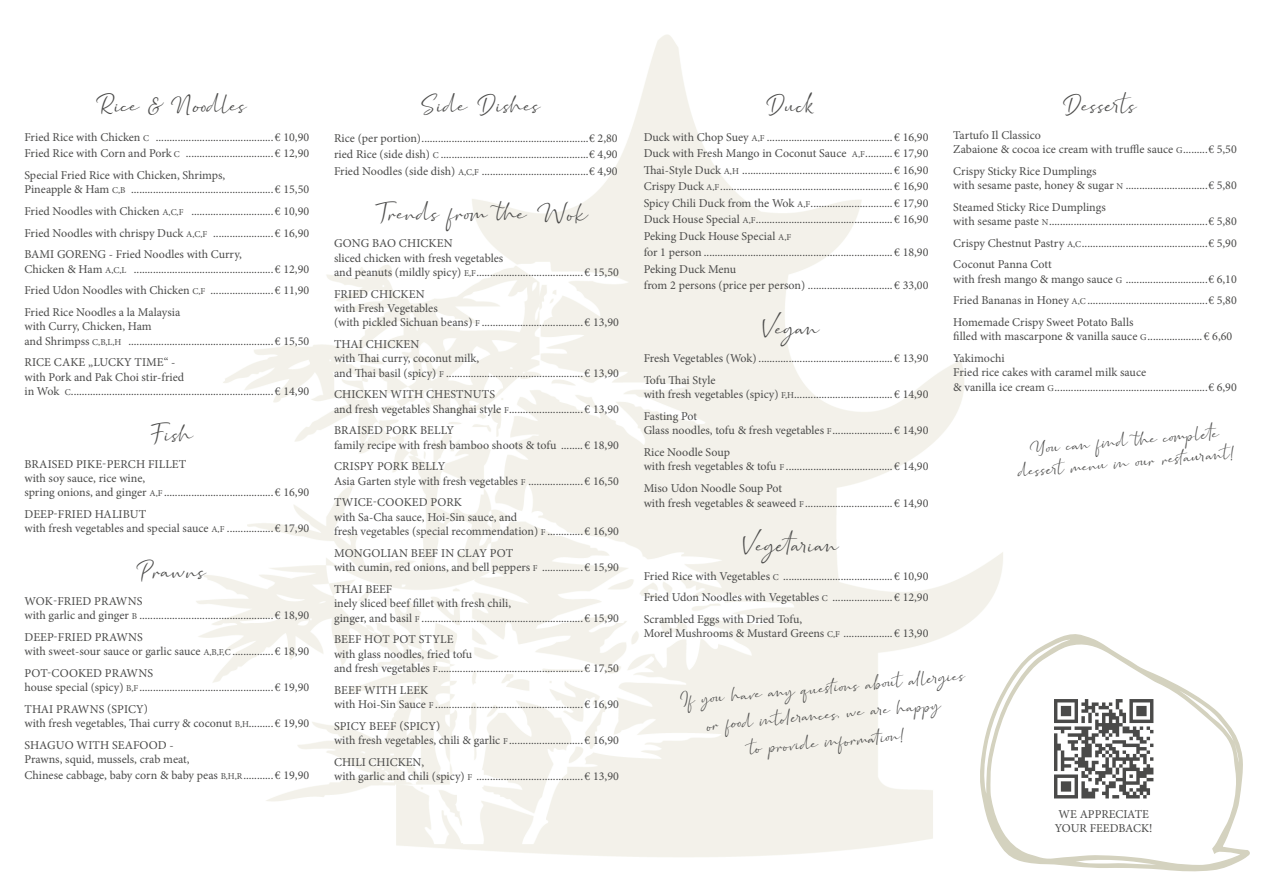
<style>
.page{position:relative;width:1263px;height:893px;background:#fff}
.page>*{position:absolute;margin:0;border:0;box-sizing:border-box;transform-origin:0 0}
.t1{font:24px "Marthin Slant";color:#4a4a49}
.t2{font:18px/27px "Marthin Slant";color:#4a4a49;text-align:center}
.t3{font:12px/14.4px "Minion Pro";color:#4a4a49}
.s1{font-size:9px}
</style>
<div class="page">
<svg style="left:980px;top:634px;width:270px;height:238px"></svg>
<div style="left:1050px;top:696px;width:107px;height:106px;background:#fff"></div>
<svg style="left:1054px;top:699px;width:99px;height:99px"></svg>
<h1 class="t1" style="left:94px;top:88px;width:154px">Rice &amp; Noodles</h1>
<p class="t3" style="left:24px;top:129px;width:286px;line-height:16.5px">Fried Rice with Chicken <span class="s1">C</span> ........................................... € 10,90<br>Fried Rice with Corn and Pork <span class="s1">C</span> ................................ € 12,90</p>
<p class="t3" style="left:24px;top:168px;width:286px">Special Fried Rice with Chicken, Shrimps,<br>Pineapple &amp; Ham <span class="s1">C,B</span> .................................................... € 15,50</p>
<p class="t3" style="left:24px;top:200px;width:286px;line-height:21.6px;text-align:justify">Fried Noodles with Chicken <span class="s1">A,C,F</span> .............................. € 10,90<br>Fried Noodles with chrispy Duck <span class="s1">A,C,F</span> ...................... € 16,90<br>BAMI GORENG - Fried Noodles with Curry,</p>
<p class="t3" style="left:24px;top:258px;width:286px;line-height:21.6px;text-align:justify">Chicken &amp; Ham <span class="s1">A,C,L</span> ................................................... € 12,90<br>Fried Udon Noodles with Chicken <span class="s1">C,F</span> ....................... € 11,90<br>Fried Rice Noodles a la Malaysia</p>
<p class="t3" style="left:24px;top:319px;width:286px">with Curry, Chicken, Ham<br>and Shrimpss <span class="s1">C,B,L,H</span> ..................................................... € 15,50</p>
<p class="t3" style="left:24px;top:355px;width:286px">RICE CAKE „LUCKY TIME“ -<br>with Pork and Pak Choi stir-fried<br>in Wok <span class="s1">C</span>.......................................................................... € 14,90</p>
<h1 class="t1" style="left:148px;top:417px;width:47px">Fish</h1>
<p class="t3" style="left:24px;top:457px;width:286px">BRAISED PIKE-PERCH FILLET<br>with soy sauce, rice wine,<br>spring onions, and ginger <span class="s1">A,F</span> ........................................ € 16,90</p>
<p class="t3" style="left:24px;top:507px;width:286px">DEEP-FRIED HALIBUT<br>with fresh vegetables and special sauce <span class="s1">A,F</span> ................. € 17,90</p>
<h1 class="t1" style="left:135px;top:554px;width:72px">Prawns</h1>
<p class="t3" style="left:24px;top:594px;width:286px">WOK-FRIED PRAWNS<br>with garlic and ginger <span class="s1">B</span> ................................................. € 18,90</p>
<p class="t3" style="left:24px;top:630px;width:286px">DEEP-FRIED PRAWNS<br>with sweet-sour sauce or garlic sauce <span class="s1">A,B,F,C</span> ............... € 18,90</p>
<p class="t3" style="left:24px;top:666px;width:286px">POT-COOKED PRAWNS<br>house special (spicy) <span class="s1">B,F</span>................................................. € 19,90</p>
<p class="t3" style="left:24px;top:702px;width:286px">THAI PRAWNS (SPICY)<br>with fresh vegetables, Thai curry &amp; coconut <span class="s1">B,H</span>......... € 19,90</p>
<p class="t3" style="left:24px;top:738px;width:286px">SHAGUO WITH SEAFOOD -<br>Prawns, squid, mussels, crab meat,<br>Chinese cabbage, baby corn &amp; baby peas <span class="s1">B,H,R</span>........... € 19,90</p>
<h1 class="t1" style="left:420px;top:88px;width:122px">Side Dishes</h1>
<p class="t3" style="left:334px;top:130px;width:285px;line-height:16.5px;text-align:justify">Rice (per portion).............................................................€ 2,80 ried Rice (side dish) <span class="s1">C</span> ......................................................€ 4,90<br>Fried Noodles (side dish) <span class="s1">A,C,F</span> .......................................€ 4,90</p>
<h1 class="t1" style="left:372px;top:196px;width:217px">Trends from the Wok</h1>
<p class="t3" style="left:334px;top:236px;width:286px">GONG BAO CHICKEN<br>sliced chicken with fresh vegetables<br>and peanuts (mildly spicy) <span class="s1">E,F</span>....................................... € 15,50</p>
<p class="t3" style="left:334px;top:287px;width:286px">FRIED CHICKEN<br>with Fresh Vegetables<br>(with pickled Sichuan beans) <span class="s1">F</span> ..................................... € 13,90</p>
<p class="t3" style="left:334px;top:337px;width:286px">THAI CHICKEN<br>with Thai curry, coconut milk,<br>and Thai basil (spicy) <span class="s1">F</span> .................................................. € 13,90</p>
<p class="t3" style="left:334px;top:387px;width:286px">CHICKEN WITH CHESTNUTS<br>and fresh vegetables Shanghai style <span class="s1">F</span>........................... € 13,90</p>
<p class="t3" style="left:334px;top:423px;width:286px">BRAISED PORK BELLY<br>family recipe with fresh bamboo shoots &amp; tofu ........ € 18,90</p>
<p class="t3" style="left:334px;top:459px;width:286px">CRISPY PORK BELLY<br>Asia Garten style with fresh vegetables <span class="s1">F</span> .................... € 16,50</p>
<p class="t3" style="left:334px;top:495px;width:286px">TWICE-COOKED PORK<br>with Sa-Cha sauce, Hoi-Sin sauce, and<br>fresh vegetables (special recommendation) <span class="s1">F</span> ............. € 16,90</p>
<p class="t3" style="left:334px;top:546px;width:286px">MONGOLIAN BEEF IN CLAY POT<br>with cumin, red onions, and bell peppers <span class="s1">F</span> ............... € 15,90</p>
<p class="t3" style="left:334px;top:582px;width:286px">THAI BEEF<br>inely sliced beef fillet with fresh chili,<br>ginger, and basil <span class="s1">F</span> ........................................................... € 15,90</p>
<p class="t3" style="left:334px;top:632px;width:286px">BEEF HOT POT STYLE<br>with glass noodles, fried tofu<br>and fresh vegetables <span class="s1">F</span>..................................................... € 17,50</p>
<p class="t3" style="left:334px;top:683px;width:286px">BEEF WITH LEEK<br>with Hoi-Sin Sauce <span class="s1">F</span> ...................................................... € 16,90</p>
<p class="t3" style="left:334px;top:719px;width:286px">SPICY BEEF (SPICY)<br>with fresh vegetables, chili &amp; garlic <span class="s1">F</span> ........................... € 16,90</p>
<p class="t3" style="left:334px;top:755px;width:286px">CHILI CHICKEN,<br>with garlic and chili (spicy) <span class="s1">F</span> ....................................... € 13,90</p>
<h1 class="t1" style="left:765px;top:88px;width:51px">Duck</h1>
<p class="t3" style="left:644px;top:129px;width:286px;line-height:16.5px">Duck with Chop Suey <span class="s1">A,F</span> .............................................. € 16,90<br>Duck with Fresh Mango in Coconut Sauce <span class="s1">A,F</span>.......... € 17,90<br>Thai-Style Duck <span class="s1">A,H</span> ....................................................... € 16,90<br>Crispy Duck <span class="s1">A,F</span>............................................................... € 16,90<br>Spicy Chili Duck from the Wok <span class="s1">A,F</span>.............................. € 17,90<br>Duck House Special <span class="s1">A,F</span>.................................................. € 16,90<br>Peking Duck House Special <span class="s1">A,F<br></span>for 1 person ..................................................................... € 18,90<br>Peking Duck Menu<br>from 2 persons (price per person) ............................... € 33,00</p>
<h1 class="t1" style="left:760px;top:311px;width:62px">Vegan</h1>
<p class="t3" style="left:644px;top:347px;width:286px;line-height:21.6px">Fresh Vegetables (Wok) ................................................. € 13,90<br>Tofu Thai Style</p>
<p class="t3" style="left:644px;top:383px;width:286px;line-height:21.6px">with fresh vegetables (spicy) <span class="s1">F,H</span>.................................... € 14,90<br>Fasting Pot</p>
<p class="t3" style="left:644px;top:419px;width:286px;line-height:21.6px">Glass noodles, tofu &amp; fresh vegetables <span class="s1">F</span>...................... € 14,90<br>Rice Noodle Soup</p>
<p class="t3" style="left:644px;top:455px;width:286px;line-height:21.6px">with fresh vegetables &amp; tofu <span class="s1">F</span> ....................................... € 14,90<br>Miso Udon Noodle Soup Pot</p>
<p class="t3" style="left:644px;top:496px;width:286px">with fresh vegetables &amp; seaweed <span class="s1">F</span>................................ € 14,90</p>
<h1 class="t1" style="left:741px;top:528px;width:100px">Vegetarian</h1>
<p class="t3" style="left:644px;top:565px;width:286px;line-height:21.6px;text-align:justify">Fried Rice with Vegetables <span class="s1">C</span> ........................................ € 10,90<br>Fried Udon Noodles with Vegetables <span class="s1">C</span> ...................... € 12,90<br>Scrambled Eggs with Dried Tofu,</p>
<p class="t3" style="left:644px;top:626px;width:286px">Morel Mushrooms &amp; Mustard Greens <span class="s1">C,F</span> .................. € 13,90</p>
<h1 class="t1" style="left:1062px;top:88px;width:76px">Desserts</h1>
<p class="t3" style="left:953px;top:128px;width:285px">Tartufo Il Classico<br>Zabaione &amp; cocoa ice cream with truffle sauce <span class="s1">G</span>.........€ 5,50</p>
<p class="t3" style="left:953px;top:164px;width:285px">Crispy Sticky Rice Dumplings<br>with sesame paste, honey &amp; sugar <span class="s1">N</span> ..............................€ 5,80</p>
<p class="t3" style="left:953px;top:200px;width:285px">Steamed Sticky Rice Dumplings<br>with sesame paste <span class="s1">N</span>..........................................................€ 5,80</p>
<p class="t3" style="left:953px;top:232px;width:285px;line-height:21.6px">Crispy Chestnut Pastry <span class="s1">A,C</span>..............................................€ 5,90<br>Coconut Panna Cott</p>
<p class="t3" style="left:953px;top:268px;width:285px;line-height:21.6px;text-align:justify">with fresh mango &amp; mango sauce <span class="s1">G</span> ..............................€ 6,10<br>Fried Bananas in Honey <span class="s1">A,C</span> ............................................€ 5,80<br>Homemade Crispy Sweet Potato Balls</p>
<p class="t3" style="left:953px;top:326px;width:281px;line-height:21.6px">filled with mascarpone &amp; vanilla sauce <span class="s1">G</span>.................... € 6,60<br>Yakimochi</p>
<p class="t3" style="left:953px;top:365px;width:285px;line-height:15px">Fried rice cakes with caramel milk sauce<br>&amp; vanilla ice cream <span class="s1">G</span>........................................................€ 6,90</p>
<h2 class="t2" style="left:1015px;top:437px;width:217px;line-height:21.6px;rotate:-5deg">You can fin d th e com plet e desser t menu in ou r restaur an t!</h2>
<h2 class="t2" style="left:677px;top:684px;width:289px;rotate:-5deg">If you have an y question s ab ou t al ler gies or foo d in tol er an ces, we ar e happy<br>to provide in format ion !</h2>
<p class="t3" style="left:1055px;top:807px;width:99px;text-align:center">WE APPRECIATE<br>YOUR FEEDBACK!</p>
</div>
